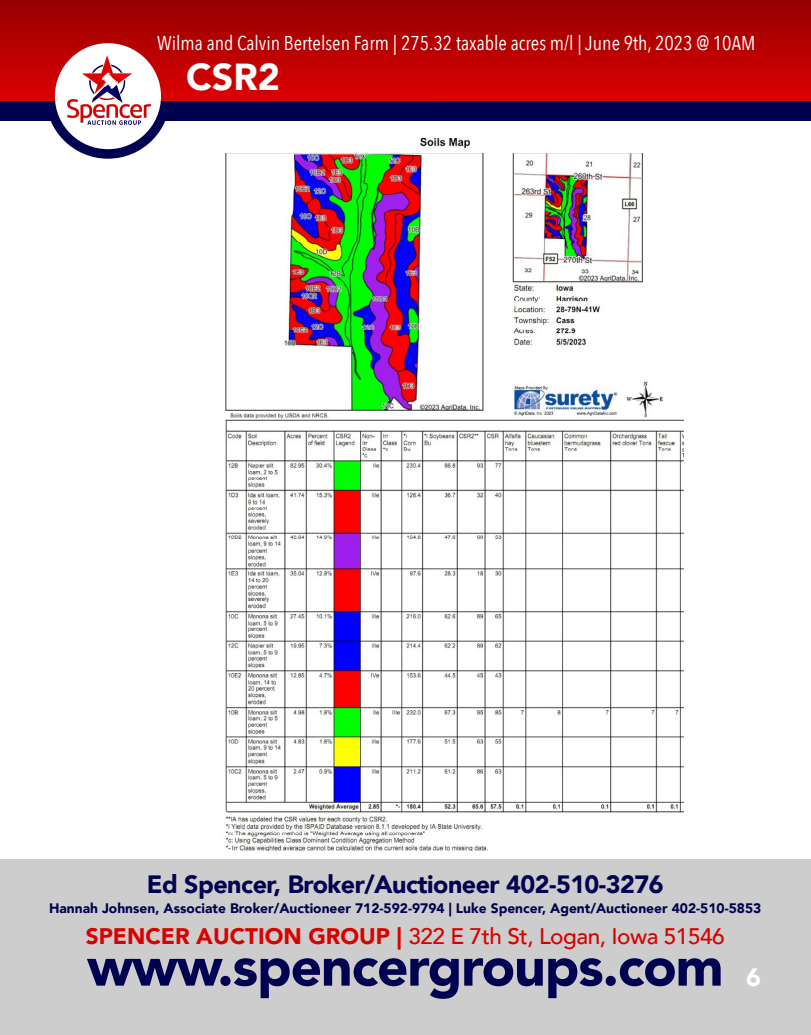
<style>
.page{position:relative;width:811px;height:1035px;background:#fff}
.page>*{position:absolute;margin:0;border:0;box-sizing:border-box;transform-origin:0 0}
.t1{font:900 55px "Avenir";letter-spacing:-.02em;color:#010151}
.t2{font:900 37.5px "Avenir";color:#fff}
.t3{font:900 25px "Avenir";letter-spacing:-.02em;color:#010151}
.t4{font:900 25px "Avenir";color:#fff}
.t5{font:500 22.5px "Avenir";letter-spacing:-.02em;color:#d90000}
.t6{font:20px "Avenir Next Condensed";color:#fff}
.t7{font:900 13.75px "Avenir";color:#010151}
.s1{font-weight:900}
</style>
<div class="page">
<div style="left:0;top:859px;width:810px;height:176px;background:#cdcdcd"></div>
<div style="left:0;top:35px;width:810px;height:86px;background:#010151"></div>
<img style="left:0;top:0;width:810px;height:100px">
<img style="left:44px;top:24px;width:131px;height:131px">
<img style="left:225px;top:137px;width:458px;height:713px">
<h3 class="t6" style="left:157px;top:30px;width:599px">Wilma and Calvin Bertelsen Farm | 275.32 taxable acres m/l | June 9th, 2023 @ 10AM</h3>
<h2 class="t2" style="left:186px;top:53px;width:95px">CSR2</h2>
<h3 class="t3" style="left:147px;top:868px;width:518px">Ed Spencer, Broker/Auctioneer 402-510-3276</h3>
<p class="t7" style="left:49px;top:899px;width:713px">Hannah Johnsen, Associate Broker/Auctioneer 712-592-9794 | Luke Spencer, Agent/Auctioneer 402-510-5853</p>
<h3 class="t5" style="left:86px;top:921px;width:640px"><span class="s1">SPENCER AUCTION GROUP |</span> 322 E 7th St, Logan, Iowa 51546</h3>
<h3 class="t4" style="left:746px;top:961px;width:16px">6</h3>
<h1 class="t1" style="left:87px;top:931px;width:637px">www.spencergroups.com</h1>
</div>
